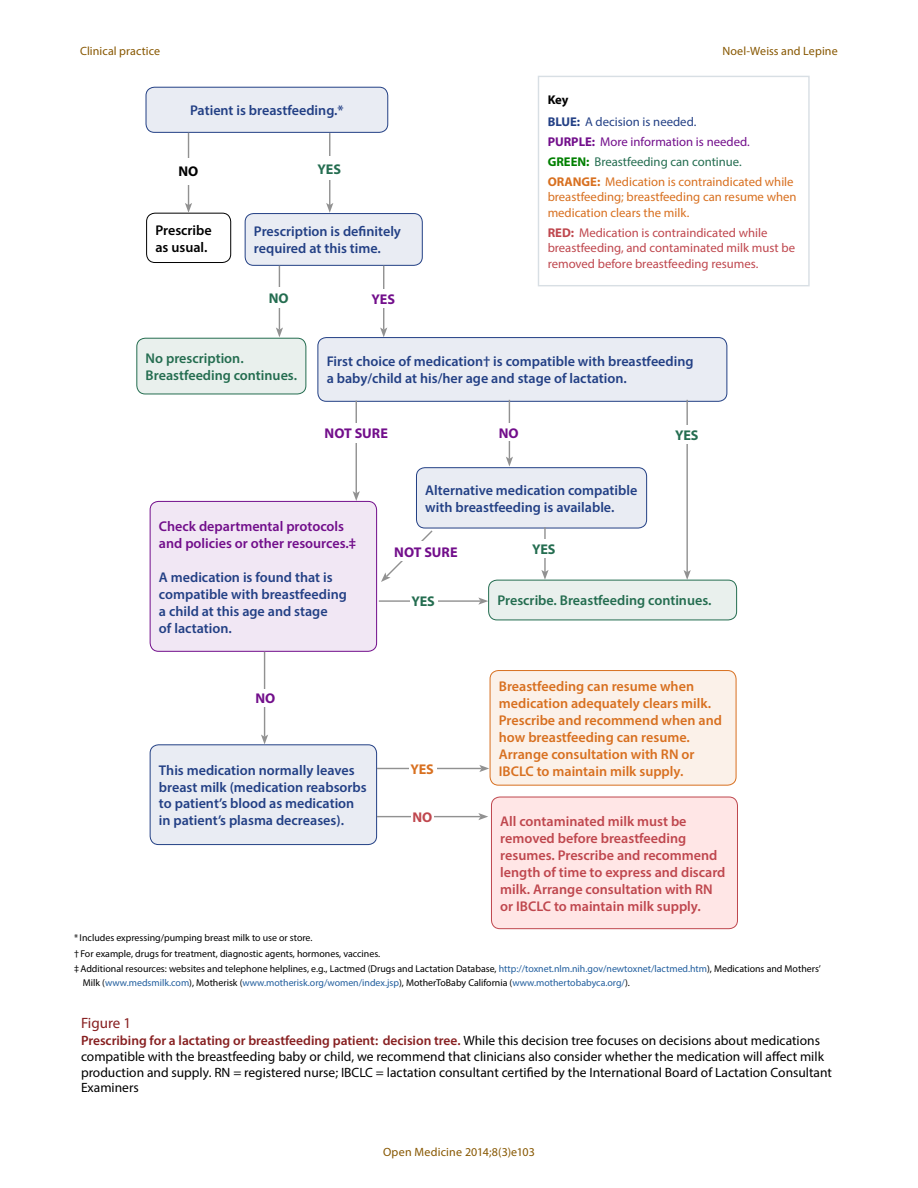
<style>
.page{position:relative;width:918px;height:1188px;background:#fff}
.page>*{position:absolute;margin:0;border:0;box-sizing:border-box;transform-origin:0 0}
.t1{font:15px "Myriad Pro";color:#871f20}
.t2{font:600 14.1px/17px "Myriad Pro";color:#234085}
.t3{font:600 14.1px/17px "Myriad Pro";color:#bf474e}
.t4{font:600 14.1px/17px "Myriad Pro";color:#d87020}
.t5{font:600 14.1px/17px "Myriad Pro";color:#246d50}
.t6{font:600 14.1px/17px "Myriad Pro";color:#720e8b}
.t7{font:700 14.1px "Myriad Pro";color:#720e8b}
.t8{font:600 14.1px/17px "Myriad Pro";color:#000}
.t9{font:700 14.1px "Myriad Pro";color:#246d50}
.t10{font:700 14.1px "Myriad Pro";color:#d87020}
.t11{font:700 14.1px "Myriad Pro";color:#000}
.t12{font:700 14.1px "Myriad Pro";color:#bf474e}
.t13{font:13.5px/15.8px "Myriad Pro";color:#000}
.t14{font:12.75px/19.8px "Myriad Pro";color:#d87020}
.t15{font:12.75px/15.6px "Myriad Pro";color:#bf474e}
.t16{font:12.75px/22.6px "Myriad Pro";color:#234085}
.t17{font:12px "Myriad Pro";letter-spacing:.01em;color:#875700}
.t18{font:9.9px/15.6px "Myriad Pro";color:#000}
.t19{font:9.9px "Myriad Pro";color:#215e9e}
.s1{font-weight:700;color:#000}
.s2{font-weight:700}
.s3{font-weight:700;color:#720e8b}
.s4{color:#720e8b}
.s5{font-weight:700;color:#008000}
.s6{color:#246d50}
.s7{color:#215e9e}
.s8{color:#000}
.s9{font-weight:600;color:#871f20}
</style>
<div class="page">
<div style="left:146px;top:87px;width:242px;height:45px;background:#e9ecf3;border-radius:8px"></div>
<div style="left:146px;top:87px;width:242px;height:46px;border:1px solid #234085;border-radius:8px"></div>
<div style="left:538px;top:76px;width:272px;height:210px;border:1px solid #d8dfe4"></div>
<div style="left:245px;top:214px;width:177px;height:51px;background:#e9ecf3;border-radius:8px"></div>
<div style="left:245px;top:213px;width:178px;height:53px;border:1px solid #234085;border-radius:8px"></div>
<div style="left:146px;top:213px;width:85px;height:50px;border:1px solid #000;border-radius:8px"></div>
<div style="left:137px;top:338px;width:169px;height:56px;background:#e9f0ed;border-radius:8px"></div>
<div style="left:136px;top:338px;width:170px;height:56px;border:1px solid #246d50;border-radius:8px"></div>
<div style="left:318px;top:338px;width:409px;height:63px;background:#e9ecf3;border-radius:8px"></div>
<div style="left:318px;top:337px;width:409px;height:65px;border:1px solid #234085;border-radius:8px"></div>
<div style="left:416px;top:468px;width:231px;height:60px;background:#e9ecf3;border-radius:8px"></div>
<div style="left:416px;top:467px;width:231px;height:61px;border:1px solid #234085;border-radius:8px"></div>
<div style="left:489px;top:580px;width:248px;height:40px;background:#e9f0ed;border-radius:8px"></div>
<div style="left:488px;top:580px;width:249px;height:40px;border:1px solid #246d50;border-radius:8px"></div>
<div style="left:150px;top:501px;width:227px;height:150px;background:#f1e7f4;border-radius:8px"></div>
<div style="left:150px;top:501px;width:227px;height:151px;border:1px solid #720e8b;border-radius:8px"></div>
<div style="left:150px;top:745px;width:227px;height:100px;background:#e9ecf3;border-radius:8px"></div>
<div style="left:150px;top:744px;width:227px;height:101px;border:1px solid #234085;border-radius:8px"></div>
<div style="left:490px;top:671px;width:246px;height:114px;background:#fbf1e9;border-radius:8px"></div>
<div style="left:490px;top:670px;width:246px;height:116px;border:1px solid #d87020;border-radius:8px"></div>
<div style="left:491px;top:797px;width:246px;height:132px;background:#ffe6e6;border-radius:8px"></div>
<div style="left:491px;top:797px;width:247px;height:132px;border:1px solid #bf474e;border-radius:8px"></div>
<hr style="left:279px;top:266px;width:1px;height:64px;background:#919191">
<svg style="left:276px;top:327px;width:7px;height:10px"></svg>
<div style="left:267px;top:287px;width:23px;height:21px;background:#fff"></div>
<hr style="left:383px;top:266px;width:1px;height:64px;background:#919191">
<svg style="left:380px;top:327px;width:7px;height:10px"></svg>
<hr style="left:188px;top:133px;width:1px;height:72px;background:#919191">
<svg style="left:185px;top:203px;width:7px;height:10px"></svg>
<div style="left:177px;top:158px;width:23px;height:26px;background:#fff"></div>
<div style="left:370px;top:289px;width:26px;height:19px;background:#fff"></div>
<hr style="left:686px;top:400px;width:2px;height:172px;background:#919191">
<svg style="left:684px;top:570px;width:7px;height:10px"></svg>
<hr style="left:509px;top:400px;width:1px;height:59px;background:#919191">
<svg style="left:506px;top:457px;width:7px;height:10px"></svg>
<hr style="left:356px;top:401px;width:1px;height:92px;background:#919191">
<svg style="left:353px;top:491px;width:7px;height:10px"></svg>
<hr style="left:544px;top:527px;width:2px;height:45px;background:#919191">
<svg style="left:541px;top:570px;width:8px;height:10px"></svg>
<div style="left:531px;top:539px;width:27px;height:19px;background:#fff"></div>
<hr style="left:379px;top:600px;width:102px;height:2px;background:#919191">
<svg style="left:478px;top:597px;width:10px;height:8px"></svg>
<div style="left:410px;top:594px;width:27px;height:14px;background:#fff"></div>
<hr style="left:264px;top:652px;width:1px;height:85px;background:#919191">
<svg style="left:261px;top:735px;width:7px;height:9px"></svg>
<hr style="left:377px;top:768px;width:105px;height:1px;background:#919191">
<svg style="left:479px;top:765px;width:10px;height:7px"></svg>
<div style="left:409px;top:759px;width:28px;height:19px;background:#fff"></div>
<hr style="left:377px;top:816px;width:104px;height:1px;background:#919191">
<svg style="left:478px;top:813px;width:10px;height:7px"></svg>
<div style="left:411px;top:808px;width:23px;height:17px;background:#fff"></div>
<hr style="left:329px;top:133px;width:1px;height:72px;background:#919191">
<svg style="left:326px;top:203px;width:7px;height:10px"></svg>
<div style="left:316px;top:157px;width:27px;height:23px;background:#fff"></div>
<svg style="left:381px;top:530px;width:52px;height:52px"></svg>
<div style="left:319px;top:423px;width:75px;height:20px;background:#fff"></div>
<div style="left:674px;top:425px;width:27px;height:19px;background:#fff"></div>
<div style="left:254px;top:689px;width:23px;height:18px;background:#fff"></div>
<div style="left:497px;top:423px;width:23px;height:18px;background:#fff"></div>
<div style="left:388px;top:542px;width:76px;height:19px;background:#fff"></div>
<p class="t17" style="left:80px;top:43px;width:82px">Clinical practice</p>
<p class="t17" style="left:722px;top:43px;width:117px">Noel-Weiss and Lepine</p>
<p class="t2" style="left:190px;top:102px;width:155px">Patient is breastfeeding.*</p>
<p class="t16" style="left:548px;top:88px;width:150px"><span class="s1">Key<br></span><span class="s2">BLUE:</span> A decision is needed.</p>
<p class="t14" style="left:548px;top:132px;width:248px"><span class="s3">PURPLE:</span> <span class="s4">More information is needed.<br></span><span class="s5">GREEN:</span> <span class="s6">Breastfeeding can continue.<br></span><span class="s2">ORANGE:</span> Medication is contraindicated while</p>
<p class="t14" style="left:548px;top:189px;width:250px;line-height:15.6px">breastfeeding; breastfeeding can resume when medication clears the milk.</p>
<p class="t15" style="left:548px;top:224px;width:249px"><span class="s2">RED:</span> Medication is contraindicated while breastfeeding, and contaminated milk must be removed before breastfeeding resumes.</p>
<p class="t9" style="left:318px;top:160px;width:25px">YES</p>
<p class="t11" style="left:179px;top:162px;width:21px">NO</p>
<p class="t8" style="left:155px;top:221px;width:58px">Prescribe as usual.</p>
<p class="t2" style="left:254px;top:223px;width:149px">Prescription is definitely required at this time.</p>
<p class="t9" style="left:269px;top:289px;width:21px">NO</p>
<p class="t7" style="left:372px;top:290px;width:25px">YES</p>
<p class="t5" style="left:146px;top:349px;width:153px">No prescription.<br>Breastfeeding continues.</p>
<p class="t2" style="left:327px;top:353px;width:368px">First choice of medication† is compatible with breastfeeding a baby/child at his/her age and stage of lactation.</p>
<p class="t7" style="left:499px;top:424px;width:21px">NO</p>
<p class="t7" style="left:325px;top:425px;width:65px">NOT SURE</p>
<p class="t9" style="left:675px;top:426px;width:25px">YES</p>
<p class="t6" style="left:159px;top:517px;width:199px">Check departmental protocols and policies or other resources.‡</p>
<p class="t2" style="left:159px;top:568px;width:189px">A medication is found that is compatible with breastfeeding a child at this age and stage<br>of lactation.</p>
<p class="t2" style="left:425px;top:481px;width:214px">Alternative medication compatible with breastfeeding is available.</p>
<p class="t7" style="left:394px;top:543px;width:65px">NOT SURE</p>
<p class="t9" style="left:411px;top:592px;width:25px">YES</p>
<p class="t9" style="left:532px;top:540px;width:25px">YES</p>
<p class="t5" style="left:497px;top:592px;width:216px">Prescribe. Breastfeeding continues.</p>
<p class="t4" style="left:499px;top:678px;width:225px">Breastfeeding can resume when medication adequately clears milk.<br>Prescribe and recommend when and how breastfeeding can resume.<br>Arrange consultation with RN or<br>IBCLC to maintain milk supply.</p>
<p class="t3" style="left:500px;top:812px;width:227px">All contaminated milk must be removed before breastfeeding resumes. Prescribe and recommend length of time to express and discard milk. Arrange consultation with RN or IBCLC to maintain milk supply.</p>
<p class="t18" style="left:74px;top:930px;width:748px">* Includes expressing/pumping breast milk to use or store.<br>† For example, drugs for treatment, diagnostic agents, hormones, vaccines.<br>‡ Additional resources: websites and telephone helplines, e.g., Lactmed (Drugs and Lactation Database, <span class="s7">http://toxnet.nlm.nih.gov/newtoxnet/lactmed.htm</span>), Medications and Mothers’</p>
<p class="t19" style="left:83px;top:977px;width:549px"><span class="s8">Milk (</span>www.medsmilk.com<span class="s8">), Motherisk (</span>www.motherisk.org/women/index.jsp<span class="s8">), MotherToBaby California (</span>www.mothertobabyca.org/<span class="s8">).</span></p>
<p class="t7" style="left:255px;top:689px;width:21px">NO</p>
<p class="t10" style="left:411px;top:760px;width:25px">YES</p>
<p class="t12" style="left:412px;top:808px;width:21px">NO</p>
<p class="t2" style="left:159px;top:761px;width:209px">This medication normally leaves breast milk (medication reabsorbs to patient’s blood as medication in patient’s plasma decreases).</p>
<p class="t1" style="left:81px;top:1014px;width:52px">Figure 1</p>
<p class="t13" style="left:81px;top:1032px;width:753px"><span class="s9">Prescribing for a lactating or breastfeeding patient: decision tree.</span> While this decision tree focuses on decisions about medications compatible with the breastfeeding baby or child, we recommend that clinicians also consider whether the medication will affect milk production and supply. RN = registered nurse; IBCLC = lactation consultant certified by the International Board of Lactation Consultant Examiners</p>
<p class="t17" style="left:383px;top:1144px;width:153px">Open Medicine 2014;8(3)e103</p>
</div>
